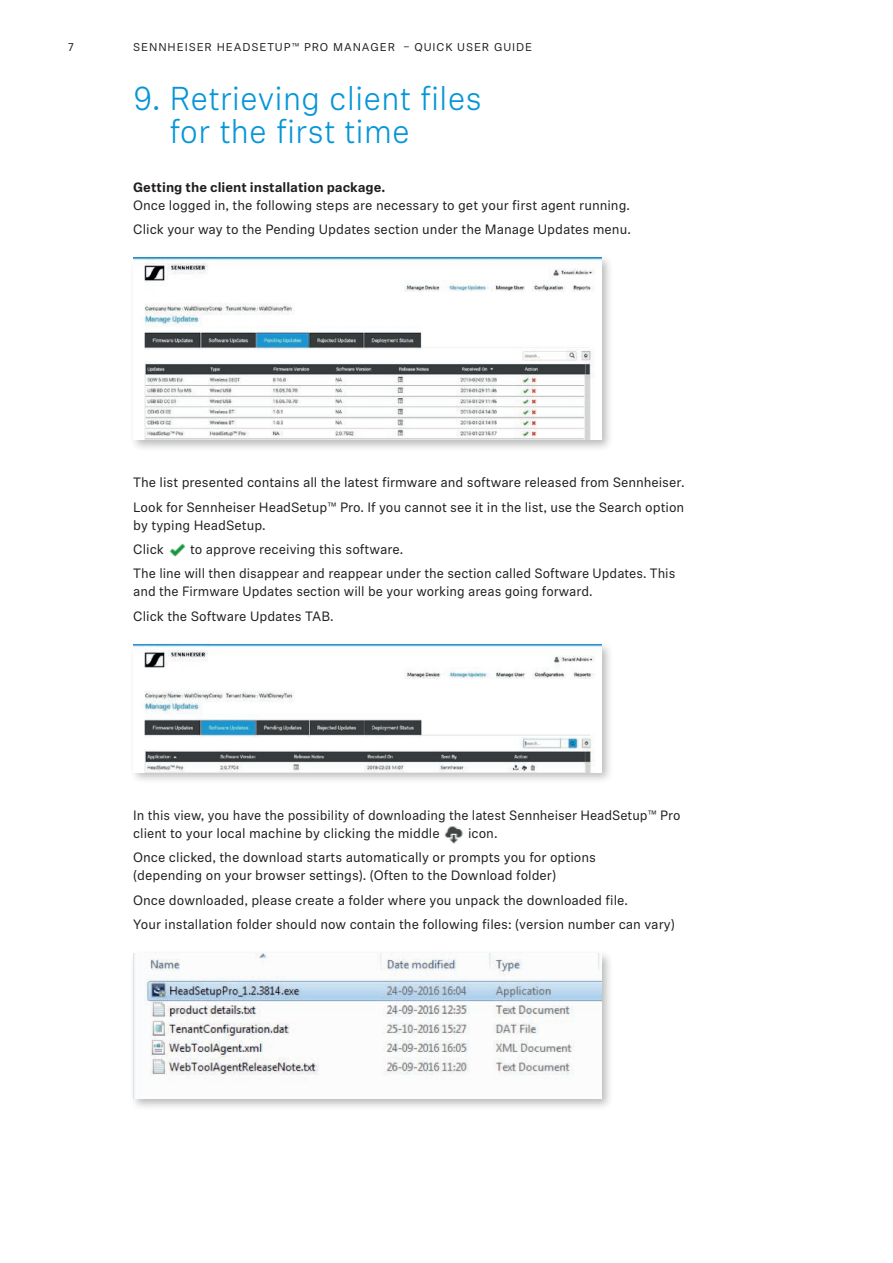
<style>
.page{position:relative;width:893px;height:1263px;background:#fff}
.page>*{position:absolute;margin:0;border:0;box-sizing:border-box;transform-origin:0 0}
.t1{font:300 33px/33px "Sennheiser Neue";color:#0696d7}
.t2{font:13.5px/24.5px "Sennheiser Neue";color:#231f20}
.t3{font:700 13.5px "Sennheiser Neue";color:#231f20}
.t4{font:11.25px "Sennheiser Neue";letter-spacing:.08em;color:#231f20}
</style>
<div class="page">
<div style="left:130px;top:254px;width:483px;height:198px;background:#231f20;opacity:.3"></div>
<img style="left:133px;top:258px;width:468px;height:181px">
<img style="left:169px;top:543px;width:17px;height:14px">
<div style="left:130px;top:641px;width:483px;height:143px;background:#231f20;opacity:.3"></div>
<img style="left:133px;top:645px;width:468px;height:127px">
<img style="left:444px;top:826px;width:19px;height:18px">
<div style="left:130px;top:950px;width:483px;height:161px;background:#231f20;opacity:.3"></div>
<img style="left:133px;top:953px;width:468px;height:146px">
<p class="t4" style="left:68px;top:39px;width:7px">7</p>
<p class="t4" style="left:133px;top:39px;width:400px">SENNHEISER HEADSETUP™ PRO MANAGER – QUICK USER GUIDE</p>
<h1 class="t1" style="left:169px;top:80px;width:314px;text-indent:-36px">9. Retrieving client files for the first time</h1>
<p class="t3" style="left:133px;top:177px;width:254px">Getting the client installation package.</p>
<p class="t2" style="left:133px;top:192px;width:499px">Once logged in, the following steps are necessary to get your first agent running.<br>Click your way to the Pending Updates section under the Manage Updates menu.</p>
<p class="t2" style="left:133px;top:469px;width:553px">The list presented contains all the latest firmware and software released from Sennheiser.<br>Look for Sennheiser HeadSetup™ Pro. If you cannot see it in the list, use the Search option</p>
<p class="t2" style="left:133px;top:512px;width:134px">by typing HeadSetup.<br>Click</p>
<p class="t2" style="left:133px;top:536px;width:544px;text-indent:57px">to approve receiving this software.<br>The line will then disappear and reappear under the section called Software Updates. This</p>
<p class="t2" style="left:133px;top:579px;width:461px">and the Firmware Updates section will be your working areas going forward.<br>Click the Software Updates TAB.</p>
<p class="t2" style="left:133px;top:805px;width:549px;line-height:18px">In this view, you have the possibility of downloading the latest Sennheiser HeadSetup™ Pro client to your local machine by clicking the middle</p>
<p class="t2" style="left:133px;top:820px;width:464px;text-indent:335px">icon.<br>Once clicked, the download starts automatically or prompts you for options</p>
<p class="t2" style="left:133px;top:862px;width:543px">(depending on your browser settings). (Often to the Download folder)<br>Once downloaded, please create a folder where you unpack the downloaded file.<br>Your installation folder should now contain the following files: (version number can vary)</p>
</div>
